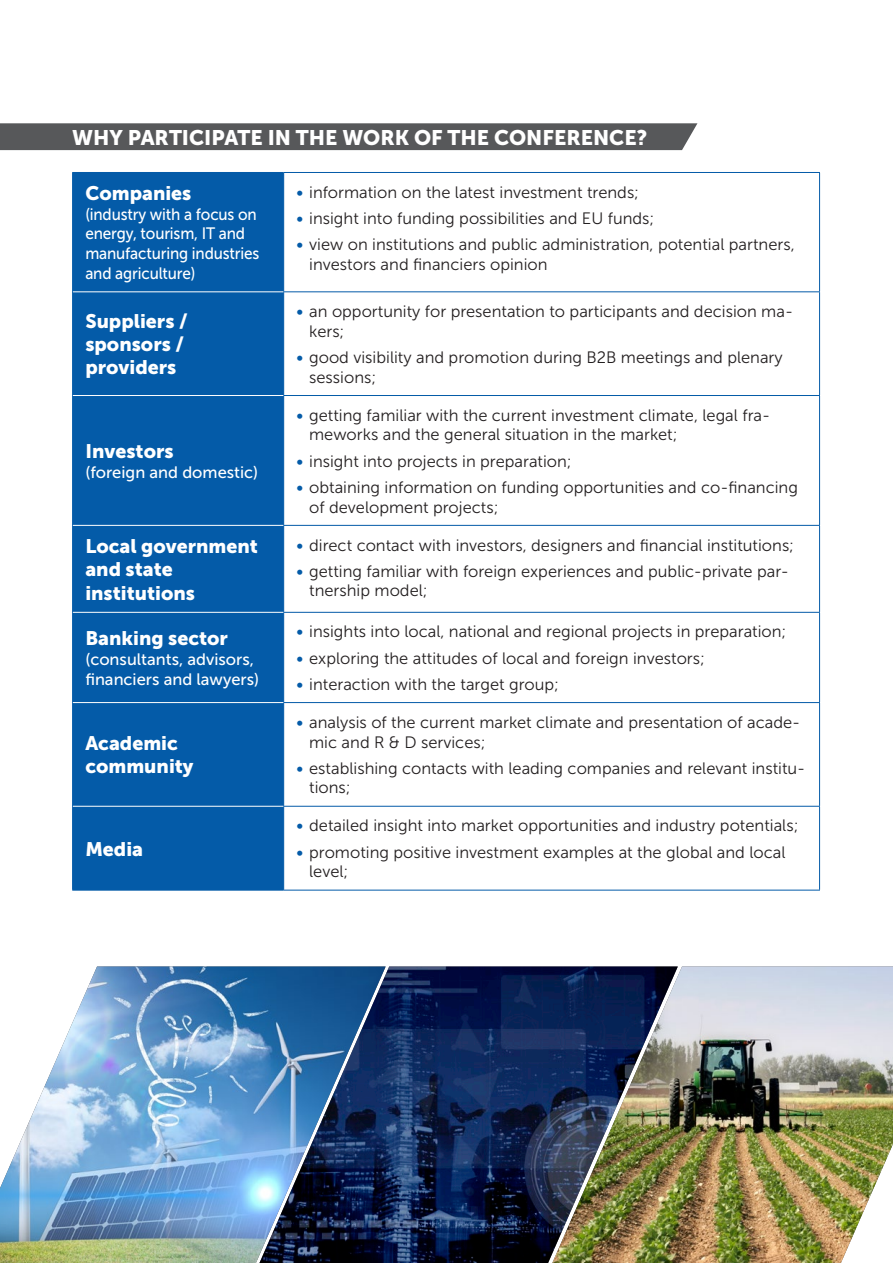
<style>
.page{position:relative;width:893px;height:1263px;background:#fff}
.page>*{position:absolute;margin:0;border:0;box-sizing:border-box;transform-origin:0 0}
.t1{font:21px "Museo Sans 900";color:#fff}
.t2{font:19.5px/23.4px "Museo Sans 900";color:#fff}
.t3{font:16.5px/19.8px "Museo Sans 300";color:#231f20}
.t4{font:16.5px/19.8px "Museo Sans 500";letter-spacing:-.01em;color:#fff;scale:.93 1}
.t5{font:16.5px/19.8px "Museo Sans 500";letter-spacing:-.01em;color:#fff}
.s1{font-family:"Museo Sans 500";color:#045ba8}
</style>
<div class="page">
<div style="left:0;top:123px;width:697px;height:27px;background:#57585a"></div>
<img style="left:0;top:966px;width:218px;height:297px">
<svg style="left:218px;top:966px;width:41px;height:297px;background:#689ecd"></svg>
<img style="left:259px;top:966px;width:252px;height:297px">
<svg style="left:511px;top:966px;width:41px;height:297px;background:#102046"></svg>
<img style="left:552px;top:966px;width:341px;height:297px">
<div style="left:73px;top:173px;width:210px;height:717px;background:#045ba8"></div>
<hr style="left:72px;top:172px;width:212px;height:1px;background:#045ba8">
<hr style="left:72px;top:173px;width:1px;height:119px;background:#045ba8">
<hr style="left:284px;top:172px;width:536px;height:1px;background:#045ba8">
<hr style="left:283px;top:173px;width:1px;height:118px;background:#045ba8">
<hr style="left:819px;top:173px;width:1px;height:118px;background:#045ba8">
<hr style="left:72px;top:292px;width:1px;height:103px;background:#045ba8">
<hr style="left:283px;top:291px;width:537px;height:1px;background:#045ba8">
<hr style="left:283px;top:292px;width:1px;height:103px;background:#045ba8">
<hr style="left:819px;top:292px;width:1px;height:103px;background:#045ba8">
<hr style="left:72px;top:395px;width:1px;height:130px;background:#045ba8">
<hr style="left:283px;top:395px;width:537px;height:1px;background:#045ba8">
<hr style="left:283px;top:396px;width:1px;height:129px;background:#045ba8">
<hr style="left:819px;top:396px;width:1px;height:129px;background:#045ba8">
<hr style="left:72px;top:525px;width:1px;height:87px;background:#045ba8">
<hr style="left:283px;top:525px;width:537px;height:1px;background:#045ba8">
<hr style="left:283px;top:526px;width:1px;height:86px;background:#045ba8">
<hr style="left:819px;top:526px;width:1px;height:86px;background:#045ba8">
<hr style="left:72px;top:612px;width:1px;height:90px;background:#045ba8">
<hr style="left:283px;top:612px;width:537px;height:1px;background:#045ba8">
<hr style="left:283px;top:613px;width:1px;height:89px;background:#045ba8">
<hr style="left:819px;top:613px;width:1px;height:89px;background:#045ba8">
<hr style="left:72px;top:702px;width:1px;height:104px;background:#045ba8">
<hr style="left:283px;top:702px;width:537px;height:1px;background:#045ba8">
<hr style="left:283px;top:703px;width:1px;height:103px;background:#045ba8">
<hr style="left:819px;top:703px;width:1px;height:103px;background:#045ba8">
<hr style="left:72px;top:806px;width:1px;height:84px;background:#045ba8">
<hr style="left:283px;top:806px;width:537px;height:1px;background:#045ba8">
<hr style="left:283px;top:807px;width:1px;height:83px;background:#045ba8">
<hr style="left:819px;top:807px;width:1px;height:83px;background:#045ba8">
<hr style="left:72px;top:890px;width:212px;height:1px;background:#045ba8">
<hr style="left:284px;top:890px;width:536px;height:1px;background:#045ba8">
<hr style="left:73px;top:291px;width:210px;height:1px;background:#fff">
<hr style="left:73px;top:395px;width:210px;height:1px;background:#fff">
<hr style="left:73px;top:525px;width:210px;height:1px;background:#fff">
<hr style="left:73px;top:612px;width:210px;height:1px;background:#fff">
<hr style="left:73px;top:702px;width:210px;height:1px;background:#fff">
<hr style="left:73px;top:806px;width:210px;height:1px;background:#fff">
<p class="t1" style="left:72px;top:126px;width:577px">WHY PARTICIPATE IN THE WORK OF THE CONFERENCE?</p>
<p class="t2" style="left:85px;top:181px;width:108px">Companies</p>
<p class="t4" style="left:85px;top:204px;width:189px">(industry with a focus on energy, tourism, IT and manufacturing industries and agriculture)</p>
<p class="t3" style="left:296px;top:182px;width:344px"><span class="s1">•</span> information on the latest investment trends;</p>
<p class="t3" style="left:296px;top:208px;width:359px"><span class="s1">•</span> insight into funding possibilities and EU funds;</p>
<p class="t3" style="left:309px;top:234px;width:487px;text-indent:-13px"><span class="s1">•</span> view on institutions and public administration, potential partners, investors and financiers opinion</p>
<p class="t2" style="left:85px;top:309px;width:104px">Suppliers / sponsors / providers</p>
<p class="t3" style="left:309px;top:301px;width:485px;text-indent:-13px"><span class="s1">•</span> an opportunity for presentation to participants and decision ma&shy;kers;</p>
<p class="t3" style="left:309px;top:347px;width:475px;text-indent:-13px"><span class="s1">•</span> good visibility and promotion during B2B meetings and plenary sessions;</p>
<p class="t2" style="left:85px;top:439px;width:90px">Investors</p>
<p class="t5" style="left:85px;top:462px;width:174px">(foreign and domestic)</p>
<p class="t3" style="left:309px;top:405px;width:463px;text-indent:-13px"><span class="s1">•</span> getting familiar with the current investment climate, legal fra&shy;meworks and the general situation in the market;</p>
<p class="t3" style="left:296px;top:451px;width:277px"><span class="s1">•</span> insight into projects in preparation;</p>
<p class="t3" style="left:309px;top:477px;width:490px;text-indent:-13px"><span class="s1">•</span> obtaining information on funding opportunities and co-financing of development projects;</p>
<p class="t2" style="left:85px;top:534px;width:174px">Local government and state institutions</p>
<p class="t3" style="left:296px;top:535px;width:499px"><span class="s1">•</span> direct contact with investors, designers and financial institutions;</p>
<p class="t3" style="left:309px;top:561px;width:481px;text-indent:-13px"><span class="s1">•</span> getting familiar with foreign experiences and public-private par&shy;tnership model;</p>
<p class="t2" style="left:85px;top:626px;width:144px">Banking sector</p>
<p class="t5" style="left:85px;top:649px;width:175px">(consultants, advisors, financiers and lawyers)</p>
<p class="t2" style="left:85px;top:731px;width:110px">Academic community</p>
<p class="t2" style="left:85px;top:837px;width:59px">Media</p>
<p class="t3" style="left:296px;top:622px;width:491px"><span class="s1">•</span> insights into local, national and regional projects in preparation;</p>
<p class="t3" style="left:296px;top:648px;width:410px"><span class="s1">•</span> exploring the attitudes of local and foreign investors;</p>
<p class="t3" style="left:296px;top:674px;width:264px"><span class="s1">•</span> interaction with the target group;</p>
<p class="t3" style="left:309px;top:712px;width:493px;text-indent:-13px"><span class="s1">•</span> analysis of the current market climate and presentation of acade&shy;mic and R &amp; D services;</p>
<p class="t3" style="left:309px;top:758px;width:498px;text-indent:-13px"><span class="s1">•</span> establishing contacts with leading companies and relevant institu&shy;tions;</p>
<p class="t3" style="left:296px;top:816px;width:504px"><span class="s1">•</span> detailed insight into market opportunities and industry potentials;</p>
<p class="t3" style="left:309px;top:842px;width:478px;text-indent:-13px"><span class="s1">•</span> promoting positive investment examples at the global and local level;</p>
</div>
